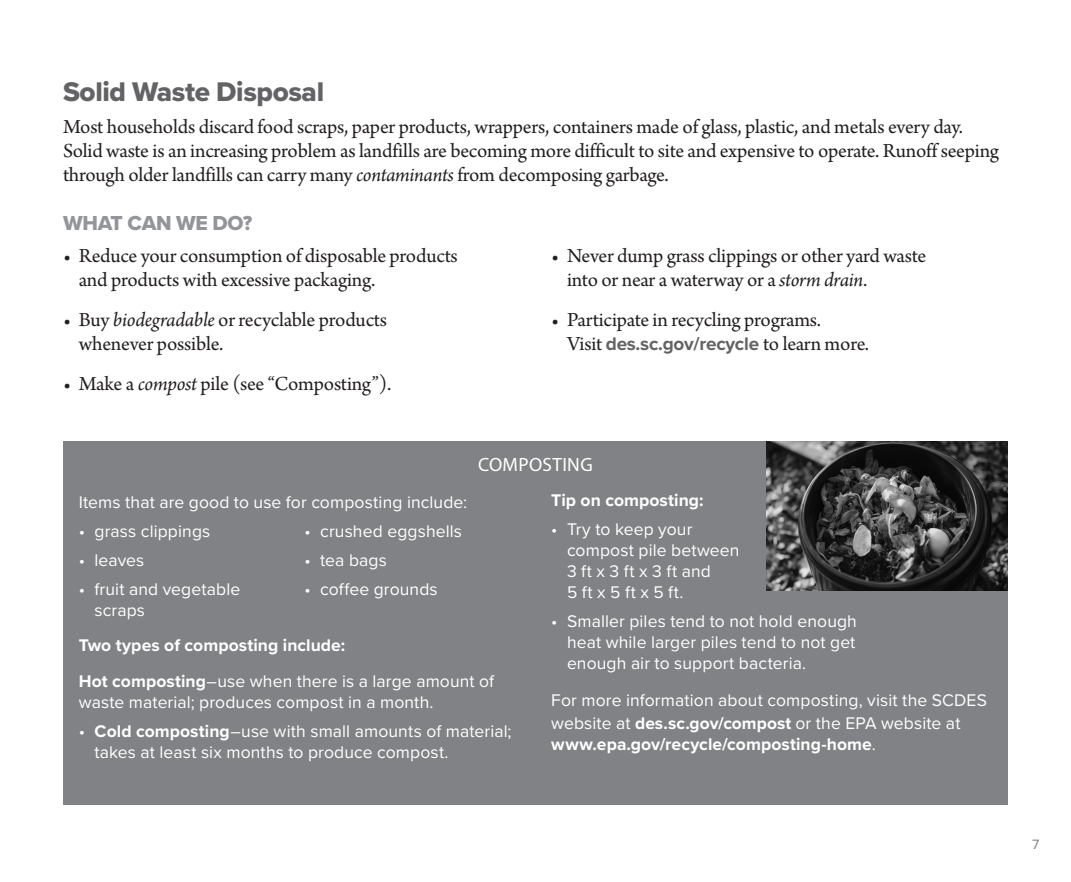
<style>
.page{position:relative;width:1071px;height:882px;background:#fff}
.page>*{position:absolute;margin:0;border:0;box-sizing:border-box;transform-origin:0 0}
.Headlines_for_TOC{font:28px "Proxima Nova Extrabld";letter-spacing:-.015em;color:#636366}
.Body_text{font:21px/24.2px "Arno Pro";letter-spacing:-.01em;color:#231f20}
.Headline_2{font:21px "Proxima Nova Extrabld";letter-spacing:-.015em;color:#939598}
.t1{font:19.25px "Myriad Pro";letter-spacing:.015em;color:#fff}
.t2{font:700 18.9px "Proxima Nova";letter-spacing:-.015em;color:#636366}
.t3{font:17.5px/21px "Proxima Nova";letter-spacing:.005em;color:#fff}
.t4{font:700 17.5px "Proxima Nova";letter-spacing:.005em;color:#fff}
.t5{font:14px "Proxima Nova";color:#808285}
.s1{font-style:italic}
.s2{font-family:"Arno Pro";font-weight:400;font-size:21px;color:#231f20}
.s3{font-weight:700}
.s4{font-weight:700;font-size:17.32px}
.s5{font-weight:400}
</style>
<div class="page">
<div style="left:63px;top:441px;width:945px;height:363px;background:#808285"></div>
<img style="left:767px;top:441px;width:241px;height:149px">
<p class="Headlines_for_TOC" style="left:63px;top:71px;width:263px">Solid Waste Disposal</p>
<p class="Body_text" style="left:63px;top:116px;width:938px">Most households discard food scraps, paper products, wrappers, containers made of glass, plastic, and metals every day.<br>Solid waste is an increasing problem as landfills are becoming more difficult to site and expensive to operate. Runoff seeping through older landfills can carry many <span class="s1">contaminants</span> from decomposing garbage.</p>
<p class="Headline_2" style="left:63px;top:207px;width:191px">WHAT CAN WE DO?</p>
<p class="Body_text" style="left:79px;top:245px;width:381px;text-indent:-16px">• Reduce your consumption of disposable products and products with excessive packaging.</p>
<p class="Body_text" style="left:79px;top:309px;width:310px;text-indent:-16px">• Buy <span class="s1">biodegradable</span> or recyclable products whenever possible.</p>
<p class="Body_text" style="left:63px;top:373px;width:330px">• Make a <span class="s1">compost</span> pile (see “Composting”).</p>
<p class="Body_text" style="left:567px;top:245px;width:361px;text-indent:-16px">• Never dump grass clippings or other yard waste into or near a waterway or a <span class="s1">storm drain</span>.</p>
<p class="Body_text" style="left:551px;top:309px;width:271px">• Participate in recycling programs.</p>
<p class="t2" style="left:567px;top:330px;width:304px"><span class="s2">Visit</span> des.sc.gov/recycle <span class="s2">to learn more.</span></p>
<p class="t1" style="left:478px;top:453px;width:116px">COMPOSTING</p>
<p class="t3" style="left:79px;top:491px;width:390px">Items that are good to use for composting include:</p>
<p class="t3" style="left:79px;top:520px;width:133px">• grass clippings</p>
<p class="t3" style="left:79px;top:549px;width:67px">• leaves</p>
<p class="t3" style="left:94px;top:577px;width:147px;text-indent:-16px">• fruit and vegetable scraps</p>
<p class="t3" style="left:304px;top:520px;width:159px">• crushed eggshells</p>
<p class="t3" style="left:304px;top:549px;width:84px">• tea bags</p>
<p class="t3" style="left:304px;top:577px;width:135px">• coffee grounds</p>
<p class="t4" style="left:79px;top:632px;width:268px">Two types of composting include:</p>
<p class="t3" style="left:79px;top:670px;width:417px"><span class="s3">Hot composting</span>–use when there is a large amount of waste material; produces compost in a month.</p>
<p class="t3" style="left:94px;top:720px;width:419px;text-indent:-16px">• <span class="s3">Cold composting</span>–use with small amounts of material; takes at least six months to produce compost.</p>
<p class="t4" style="left:551px;top:487px;width:154px">Tip on composting:</p>
<p class="t3" style="left:567px;top:518px;width:174px;text-indent:-16px">• Try to keep your compost pile between<br>3 ft x 3 ft x 3 ft and<br>5 ft x 5 ft x 5 ft.</p>
<p class="t3" style="left:567px;top:610px;width:291px;text-align:justify;text-indent:-16px">• Smaller piles tend to not hold enough heat while larger piles tend to not get enough air to support bacteria.</p>
<p class="t3" style="left:551px;top:688px;width:437px;line-height:23.1px">For more information about composting, visit the SCDES website at <span class="s4">des.sc.gov/compost</span> or the EPA website at</p>
<p class="t4" style="left:551px;top:731px;width:326px">www.epa.gov/recycle/composting-home<span class="s5">.</span></p>
<p class="t5" style="left:1032px;top:834px;width:9px">7</p>
</div>
